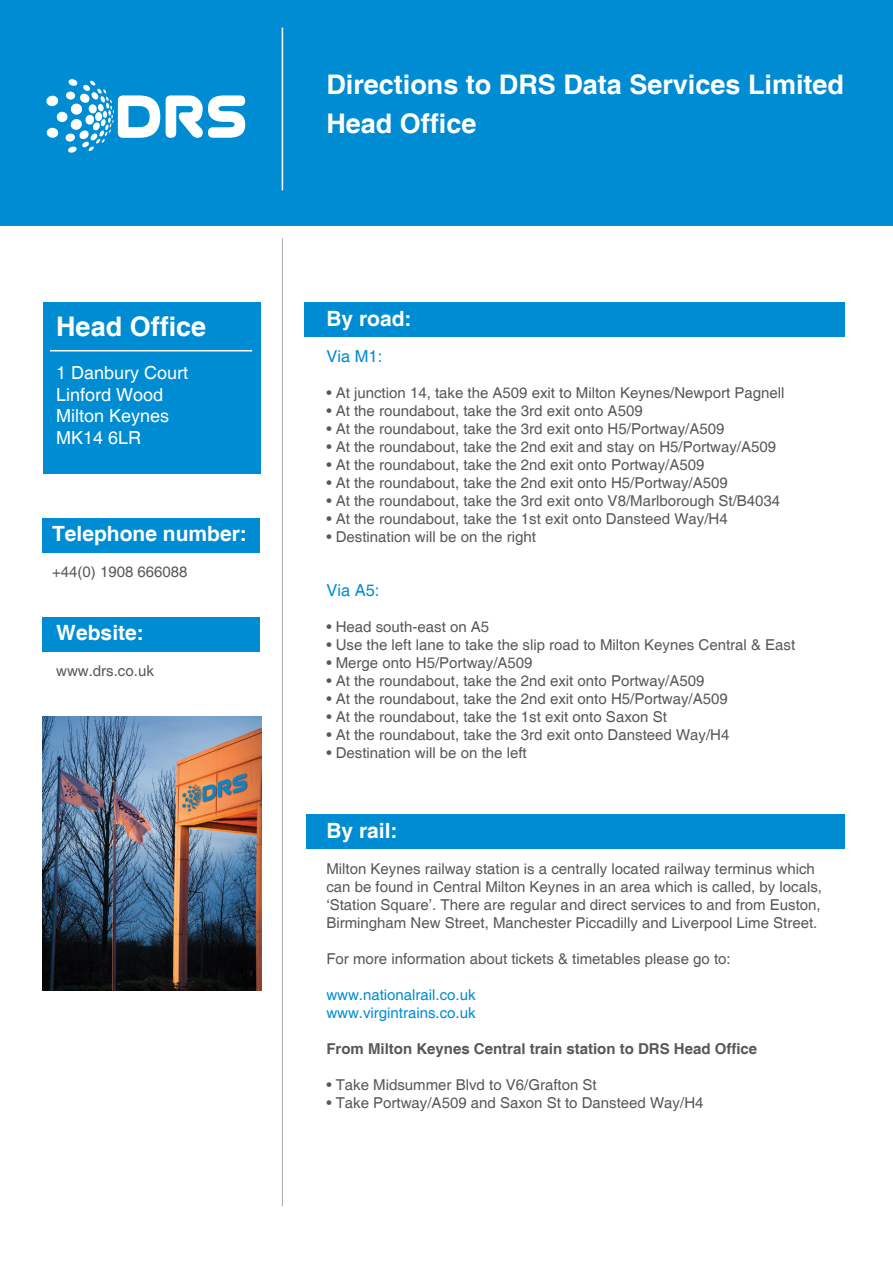
<style>
.page{position:relative;width:893px;height:1263px;background:#fff}
.page>*{position:absolute;margin:0;border:0;box-sizing:border-box;transform-origin:0 0}
.t1{font:700 27px "Helvetica";color:#fff}
.t2{font:700 21px "Helvetica";color:#fff}
.t3{font:18px "Helvetica";color:#fff}
.t4{font:16.5px "Helvetica";color:#008cd2}
.t5{font:15px/18px "Helvetica";color:#57585a}
.t6{font:700 15px "Helvetica";color:#57585a}
.t7{font:15px "Helvetica";color:#008cd2}
</style>
<div class="page">
<div style="left:43px;top:303px;width:217px;height:171px;background:#008cd2"></div>
<div style="left:0;top:0;width:893px;height:225px;background:#008cd2"></div>
<div style="left:304px;top:302px;width:541px;height:35px;background:#008cd2"></div>
<div style="left:42px;top:518px;width:218px;height:34px;background:#008cd2"></div>
<div style="left:42px;top:617px;width:218px;height:34px;background:#008cd2"></div>
<div style="left:306px;top:815px;width:539px;height:34px;background:#008cd2"></div>
<hr style="left:282px;top:28px;width:1px;height:162px;background:#fff">
<hr style="left:50px;top:350px;width:202px;height:1px;background:#fff">
<hr style="left:282px;top:238px;width:1px;height:968px;background:#a8a9ad">
<svg style="left:46px;top:79px;width:114px;height:74px"></svg>
<svg style="left:166px;top:95px;width:79px;height:43px"></svg>
<img style="left:43px;top:716px;width:218px;height:274px">
<p class="t1" style="left:56px;top:310px;width:152px">Head Office</p>
<p class="t3" style="left:56px;top:362px;width:134px">1 Danbury Court</p>
<p class="t3" style="left:56px;top:384px;width:109px">Linford Wood</p>
<p class="t3" style="left:56px;top:405px;width:115px">Milton Keynes</p>
<p class="t3" style="left:56px;top:427px;width:87px">MK14 6LR</p>
<p class="t2" style="left:52px;top:521px;width:196px">Telephone number:</p>
<p class="t5" style="left:52px;top:564px;width:137px">+44(0) 1908 666088</p>
<p class="t2" style="left:56px;top:620px;width:89px">Website:</p>
<p class="t5" style="left:56px;top:662px;width:99px">www.drs.co.uk</p>
<p class="t1" style="left:326px;top:68px;width:519px">Directions to DRS Data Services Limited</p>
<p class="t1" style="left:326px;top:107px;width:152px">Head Office</p>
<p class="t2" style="left:326px;top:306px;width:87px">By road:</p>
<p class="t4" style="left:326px;top:347px;width:57px">Via M1:</p>
<p class="t5" style="left:326px;top:384px;width:459px">• At junction 14, take the A509 exit to Milton Keynes/Newport Pagnell</p>
<p class="t5" style="left:326px;top:402px;width:318px">• At the roundabout, take the 3rd exit onto A509</p>
<p class="t5" style="left:326px;top:420px;width:399px">• At the roundabout, take the 3rd exit onto H5/Portway/A509</p>
<p class="t5" style="left:326px;top:438px;width:451px">• At the roundabout, take the 2nd exit and stay on H5/Portway/A509</p>
<p class="t5" style="left:326px;top:456px;width:379px">• At the roundabout, take the 2nd exit onto Portway/A509</p>
<p class="t5" style="left:326px;top:474px;width:403px">• At the roundabout, take the 2nd exit onto H5/Portway/A509</p>
<p class="t5" style="left:326px;top:492px;width:455px">• At the roundabout, take the 3rd exit onto V8/Marlborough St/B4034</p>
<p class="t5" style="left:326px;top:510px;width:403px">• At the roundabout, take the 1st exit onto Dansteed Way/H4</p>
<p class="t5" style="left:326px;top:528px;width:211px">• Destination will be on the right</p>
<p class="t4" style="left:326px;top:581px;width:55px">Via A5:</p>
<p class="t5" style="left:326px;top:618px;width:164px">• Head south-east on A5</p>
<p class="t5" style="left:326px;top:636px;width:470px">• Use the left lane to take the slip road to Milton Keynes Central &amp; East</p>
<p class="t5" style="left:326px;top:654px;width:208px">• Merge onto H5/Portway/A509</p>
<p class="t5" style="left:326px;top:672px;width:379px">• At the roundabout, take the 2nd exit onto Portway/A509</p>
<p class="t5" style="left:326px;top:690px;width:403px">• At the roundabout, take the 2nd exit onto H5/Portway/A509</p>
<p class="t5" style="left:326px;top:708px;width:342px">• At the roundabout, take the 1st exit onto Saxon St</p>
<p class="t5" style="left:326px;top:726px;width:404px">• At the roundabout, take the 3rd exit onto Dansteed Way/H4</p>
<p class="t5" style="left:326px;top:744px;width:202px">• Destination will be on the left</p>
<p class="t2" style="left:326px;top:818px;width:73px">By rail:</p>
<p class="t5" style="left:326px;top:860px;width:497px">Milton Keynes railway station is a centrally located railway terminus which can be found in Central Milton Keynes in an area which is called, by locals, ‘Station Square’. There are regular and direct services to and from Euston, Birmingham New Street, Manchester Piccadilly and Liverpool Lime Street.</p>
<p class="t5" style="left:326px;top:950px;width:406px">For more information about tickets &amp; timetables please go to:</p>
<p class="t7" style="left:326px;top:986px;width:151px">www.nationalrail.co.uk</p>
<p class="t7" style="left:326px;top:1004px;width:151px">www.virgintrains.co.uk</p>
<p class="t6" style="left:326px;top:1040px;width:432px">From Milton Keynes Central train station to DRS Head Office</p>
<p class="t5" style="left:326px;top:1076px;width:272px">• Take Midsummer Blvd to V6/Grafton St</p>
<p class="t5" style="left:326px;top:1094px;width:379px">• Take Portway/A509 and Saxon St to Dansteed Way/H4</p>
</div>
